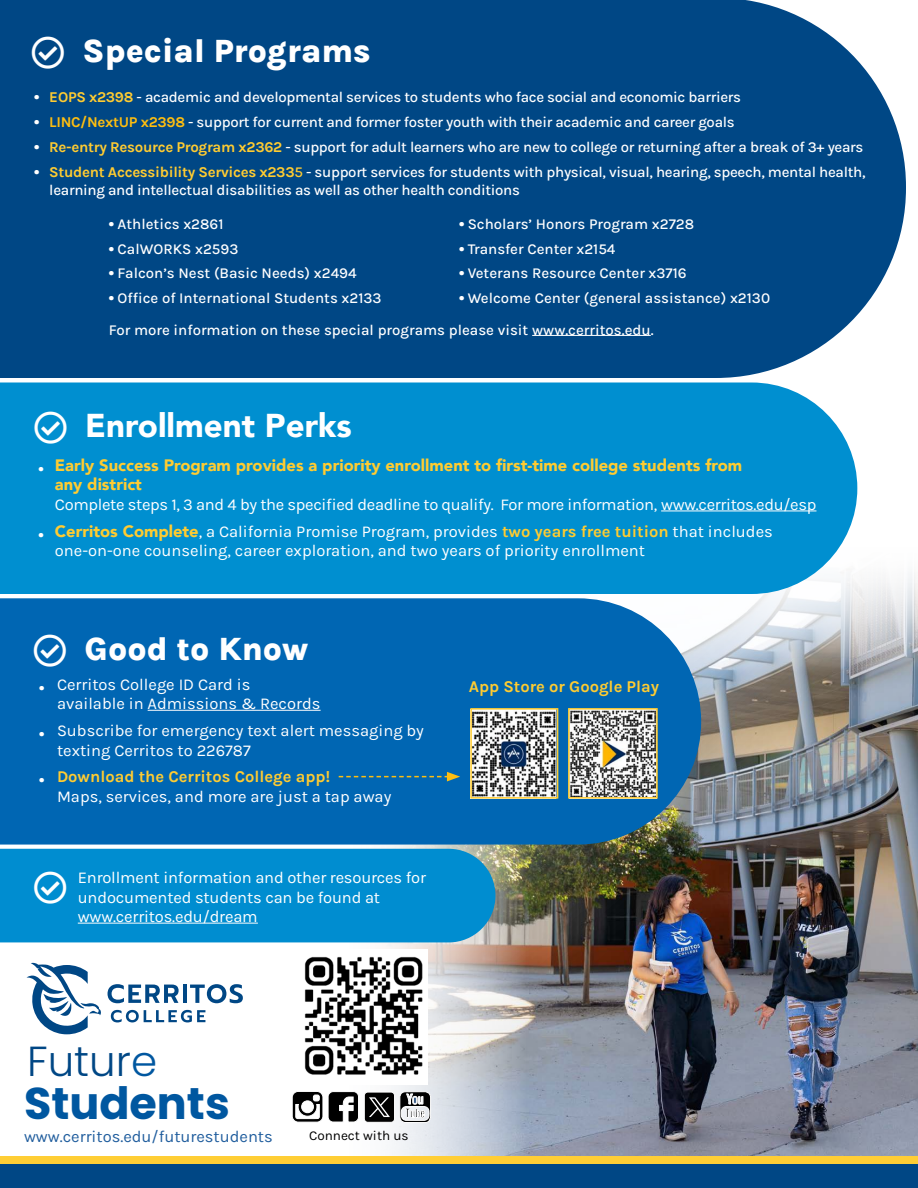
<style>
.page{position:relative;width:918px;height:1188px;background:#fff}
.page>*{position:absolute;margin:0;border:0;box-sizing:border-box;transform-origin:0 0}
.t1{font:700 44.4px "Poppins";color:#0057a0}
.t2{font:300 42px "Poppins";color:#004785}
.t3{font:800 33px "Karla";color:#fff}
.t4{font:900 33px "Avenir";color:#fff}
.t5{font:16.5px/19.8px "Karla";color:#fff}
.t6{font:16.5px/19.8px "Karla";letter-spacing:-.02em;color:#fff}
.t7{font:16.5px "Karla";color:#215e9e}
.t8{font:700 16.5px "Karla";color:#ffcc31}
.t9{font:500 15px/18px "Karla";letter-spacing:-.02em;color:#fff}
.t10{font:500 15px "Karla";color:#fff}
.t11{font:13.5px "Karla";color:#000}
.s1{font-weight:700}
.s2{font-weight:700;color:#ffcc31}
.s3{font-weight:700;color:#febe10}
.s4{color:#ffcc31}
.s5{font-family:"Avenir";font-weight:900;color:#ffcc31}
.s6{color:#0057a0}
</style>
<div class="page">
<img style="left:331px;top:574px;width:587px;height:582px">
<img style="left:304px;top:949px;width:123px;height:136px">
<div style="left:0;top:1156px;width:918px;height:12px;background:#ffce35"></div>
<div style="left:0;top:1164px;width:918px;height:24px;background:#004785"></div>
<div style="left:0;top:0;width:906px;height:378px;background:#004785"></div>
<div style="left:0;top:598px;width:701px;height:247px;background:#0066b3"></div>
<div style="left:0;top:849px;width:495px;height:93px;background:#008dd0"></div>
<div style="left:0;top:382px;width:857px;height:212px;background:#008fd0"></div>
<svg style="left:292px;top:1091px;width:67px;height:31px"></svg>
<svg style="left:400px;top:1092px;width:31px;height:31px"></svg>
<div style="left:364px;top:1092px;width:31px;height:30px;background:#000;border-radius:4px"></div>
<div style="left:364px;top:1092px;width:31px;height:30px;border:1px solid #fff;border-radius:4px"></div>
<svg style="left:369px;top:1097px;width:21px;height:20px"></svg>
<svg style="left:108px;top:984px;width:71px;height:19px"></svg>
<hr style="left:183px;top:985px;width:4px;height:18px;background:#004785">
<svg style="left:190px;top:984px;width:53px;height:19px"></svg>
<svg style="left:111px;top:1010px;width:94px;height:12px"></svg>
<svg style="left:27px;top:963px;width:74px;height:71px"></svg>
<img style="left:473px;top:710px;width:182px;height:88px">
<svg style="left:339px;top:772px;width:121px;height:9px"></svg>
<hr style="left:148px;top:710px;width:173px;height:1px;background:#fff">
<hr style="left:661px;top:511px;width:155px;height:1px;background:#fff">
<hr style="left:78px;top:923px;width:180px;height:1px;background:#fff">
<hr style="left:532px;top:335px;width:119px;height:1px;background:#fff">
<div style="left:470px;top:708px;width:88px;height:91px;border:2px solid #ffcc31"></div>
<div style="left:568px;top:708px;width:90px;height:91px;border:2px solid #ffcc31"></div>
<svg style="left:32px;top:36px;width:32px;height:32px"></svg>
<svg style="left:35px;top:411px;width:32px;height:32px"></svg>
<svg style="left:34px;top:634px;width:32px;height:33px"></svg>
<svg style="left:34px;top:872px;width:32px;height:32px"></svg>
<p class="t3" style="left:82px;top:29px;width:290px">Special Programs</p>
<p class="t9" style="left:34px;top:88px;width:708px"><span class="s1">•</span> <span class="s2">EOPS x2398</span> - academic and developmental services to students who face social and economic barriers</p>
<p class="t9" style="left:34px;top:113px;width:702px"><span class="s1">•</span> <span class="s3">LINC/NextUP x2398</span> - support for current and former foster youth with their academic and career goals</p>
<p class="t9" style="left:34px;top:137px;width:831px"><span class="s1">•</span> <span class="s2">Re-entry Resource Program x2362</span> - support for adult learners who are new to college or returning after a break of 3+ years</p>
<p class="t9" style="left:49px;top:162px;width:818px;text-indent:-15px"><span class="s1">•</span> <span class="s2">Student Accessibility Services x233</span><span class="s4">5</span> - support services for students with physical, visual, hearing, speech, mental health, learning and intellectual disabilities as well as other health conditions</p>
<p class="t10" style="left:109px;top:214px;width:116px"><span class="s1">•</span> Athletics x2861</p>
<p class="t10" style="left:109px;top:239px;width:131px"><span class="s1">•</span> CalWORKS x2593</p>
<p class="t10" style="left:109px;top:264px;width:249px"><span class="s1">•</span> Falcon’s Nest (Basic Needs) x2494</p>
<p class="t10" style="left:109px;top:289px;width:274px"><span class="s1">•</span> Office of International Students x2133</p>
<p class="t10" style="left:459px;top:214px;width:237px"><span class="s1">•</span> Scholars’ Honors Program x2728</p>
<p class="t10" style="left:459px;top:239px;width:158px"><span class="s1">•</span> Transfer Center x2154</p>
<p class="t10" style="left:459px;top:264px;width:229px"><span class="s1">•</span> Veterans Resource Center x3716</p>
<p class="t10" style="left:459px;top:289px;width:313px"><span class="s1">•</span> Welcome Center (general assistance) x2130</p>
<p class="t10" style="left:109px;top:320px;width:546px">For more information on these special programs please visit www.cerritos.edu.</p>
<p class="t4" style="left:85px;top:397px;width:268px">Enrollment Perks</p>
<p class="t6" style="left:55px;top:455px;width:763px;text-indent:-16px"><sub>•</sub> <span class="s5">Early Success Program provides a priority enrollment to first-time college students from<br>any district<br></span>Complete steps 1, 3 and 4 by the specified deadline to qualify. For more information, www.cerritos.edu/esp</p>
<p class="t5" style="left:55px;top:521px;width:719px;text-indent:-17px"><sub>•</sub> <span class="s5">Cerritos Complete</span>, a California Promise Program, provides <span class="s2">two years free tuition</span> that includes one-on-one counseling, career exploration, and two years of priority enrollment</p>
<p class="t3" style="left:85px;top:628px;width:225px">Good to Know</p>
<p class="t5" style="left:39px;top:674px;width:213px"><sub>•</sub> Cerritos College ID Card is</p>
<p class="t8" style="left:469px;top:676px;width:192px">App Store or Google Play</p>
<p class="t5" style="left:57px;top:694px;width:265px">available in Admissions &amp; Records</p>
<p class="t5" style="left:57px;top:720px;width:368px;text-indent:-18px"><sub>•</sub> Subscribe for emergency text alert messaging by texting Cerritos to 226787</p>
<p class="t5" style="left:57px;top:766px;width:336px;text-indent:-18px"><sub>•</sub> <span class="s2">Download the Cerritos College app!<br></span>Maps, services, and more are just a tap away</p>
<p class="t5" style="left:78px;top:867px;width:350px">Enrollment information and other resources for undocumented students can be found at www.cerritos.edu/dream</p>
<p class="t2" style="left:27px;top:1037px;width:132px">Futur<span class="s6">e</span></p>
<p class="t1" style="left:24px;top:1078px;width:207px">Students</p>
<p class="t7" style="left:24px;top:1125px;width:250px">www.cerritos.edu/futurestudents</p>
<p class="t11" style="left:309px;top:1127px;width:101px">Connect with us</p>
</div>
